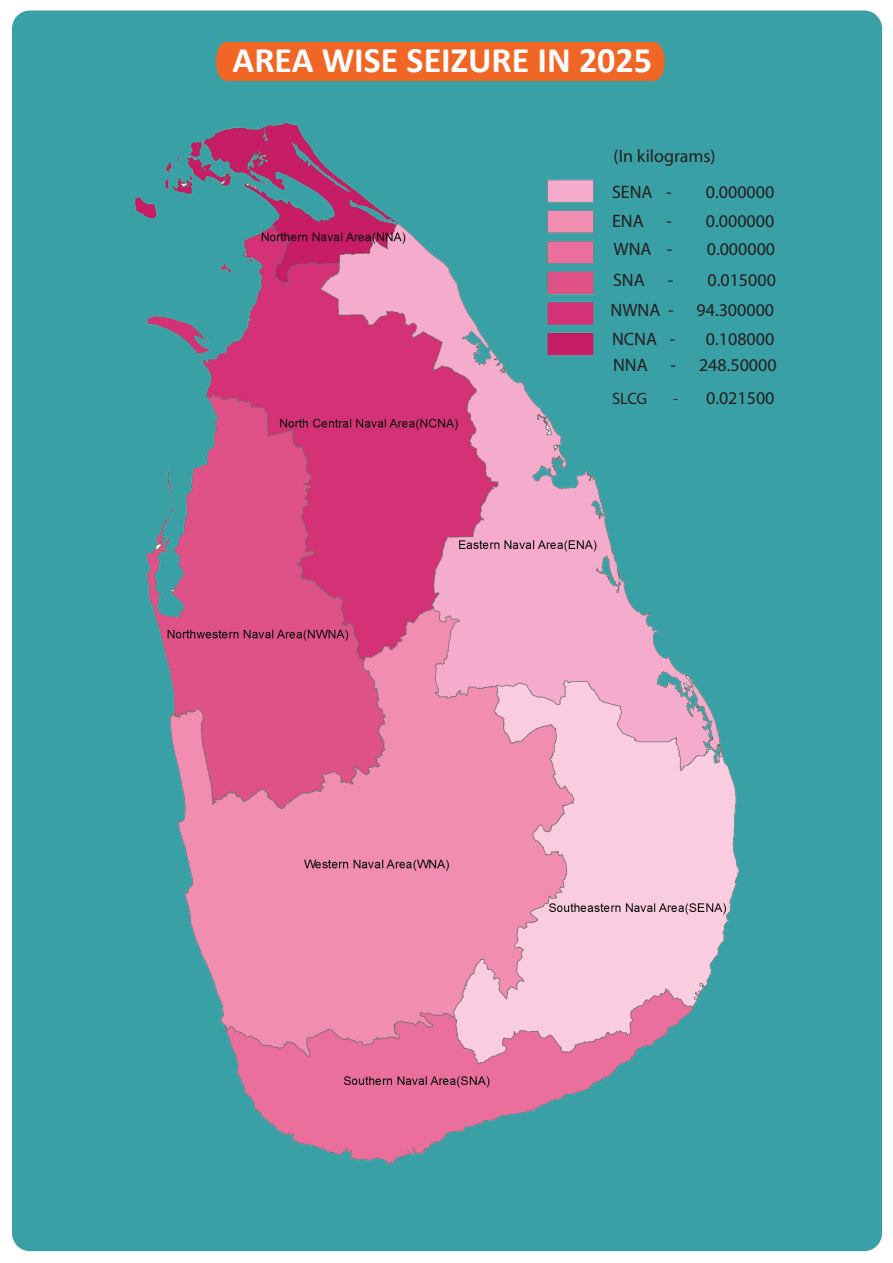
<style>
.page{position:relative;width:893px;height:1263px;background:#fff}
.page>*{position:absolute;margin:0;border:0;box-sizing:border-box;transform-origin:0 0}
.t1{font:700 36px "Calibri";color:#fdfdfd}
.t2{font:18px/29.7px "Myriad Pro";color:#231f20}
.t3{font:16.5px "Myriad Pro";color:#231f20}
.s1{font-size:16.5px}
</style>
<div class="page">
<div style="left:12px;top:11px;width:870px;height:1240px;background:#39a0a5;border-radius:18px"></div>
<div style="left:216px;top:42px;width:449px;height:39px;background:#f16624"></div>
<img style="left:135px;top:122px;width:605px;height:1043px">
<h1 class="t1" style="left:232px;top:35px;width:421px">AREA WISE SEIZURE IN 2025</h1>
<p class="t2" style="left:614px;top:141px;width:104px">(In kilograms)</p>
<p class="t2" style="left:612px;top:176px;width:61px">SENA -</p>
<p class="t2" style="left:706px;top:176px;width:70px">0.000000</p>
<p class="t2" style="left:612px;top:205px;width:61px">ENA -</p>
<p class="t2" style="left:706px;top:205px;width:70px">0.000000</p>
<p class="t2" style="left:613px;top:234px;width:60px">WNA -</p>
<p class="t2" style="left:707px;top:234px;width:70px">0.000000</p>
<p class="t2" style="left:613px;top:265px;width:33px">SNA</p>
<p class="t2" style="left:610px;top:265px;width:167px;text-indent:57px">- 0.015000<br>NWNA -</p>
<p class="t2" style="left:696px;top:295px;width:79px">94.300000</p>
<p class="t2" style="left:612px;top:324px;width:65px">NCNA -</p>
<p class="t2" style="left:706px;top:324px;width:70px">0.108000</p>
<p class="t2" style="left:613px;top:350px;width:36px">NNA</p>
<p class="t2" style="left:671px;top:350px;width:108px">- 248.50000</p>
<p class="t3" style="left:612px;top:389px;width:37px">SLCG</p>
<p class="t2" style="left:673px;top:383px;width:103px"><span class="s1">-</span> 0.021500</p>
</div>
